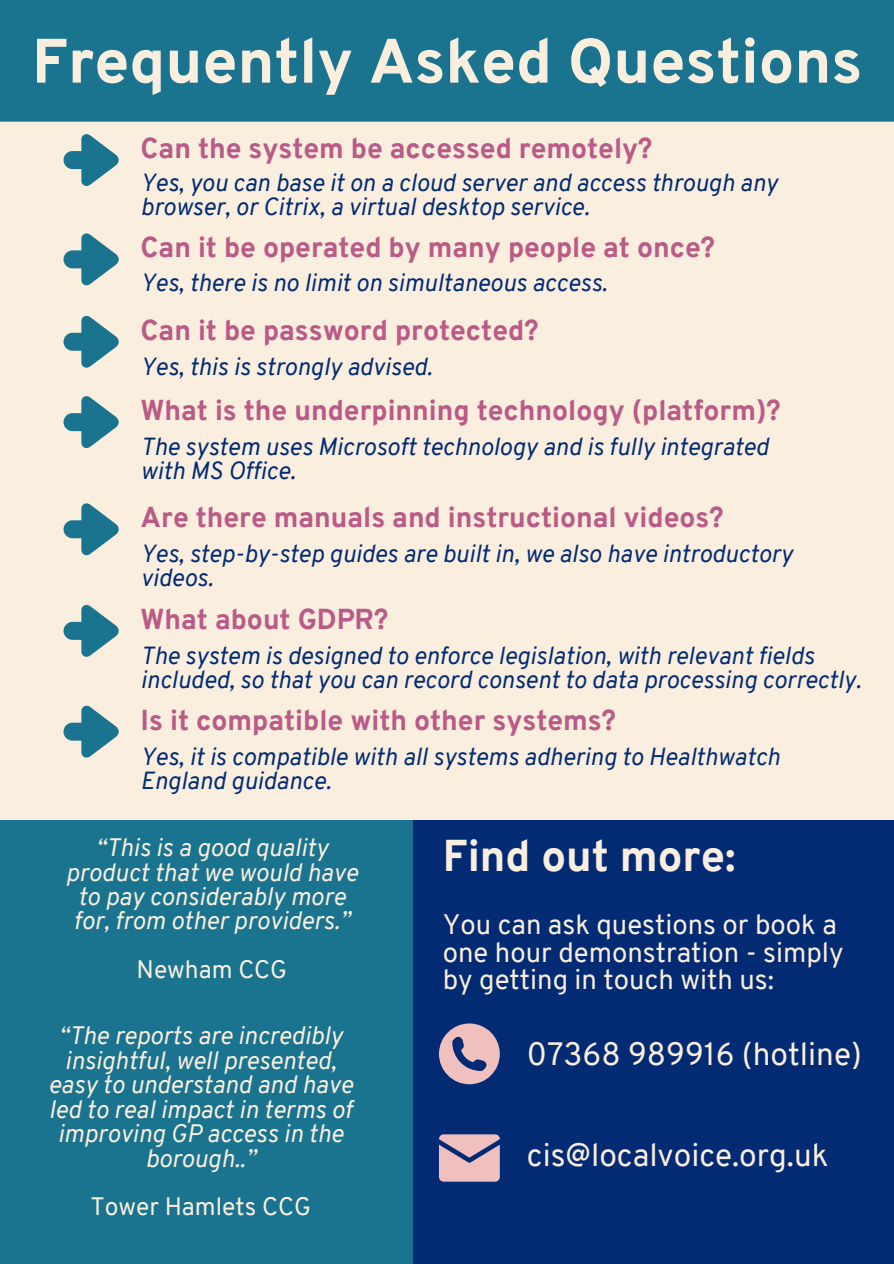
<style>
.page{position:relative;width:894px;height:1264px;background:#fff}
.page>*{position:absolute;margin:0;border:0;box-sizing:border-box;transform-origin:0 0}
.t1{font:800 62.55px "Overpass";color:#faefde}
.t2{font:800 43.35px "Overpass";color:#faefde}
.t3{font:31.5px "Overpass";color:#faefde}
.t4{font:800 28.2px "Overpass";color:#ba5a87}
.t5{font:27.45px/27.5px "Overpass";color:#faefde}
.t6{font:italic 24.6px/24.5px "Overpass";color:#faefde;text-align:center}
.t7{font:24.6px "Overpass";color:#faefde}
.t8{font:italic 24.15px/23.9px "Overpass";color:#032b74}
</style>
<div class="page">
<div style="left:0;top:0;width:893px;height:1263px;background:#faefde"></div>
<div style="left:0;top:0;width:893px;height:122px;background:#1b748f"></div>
<svg style="left:63px;top:134px;width:56px;height:52px"></svg>
<svg style="left:63px;top:233px;width:56px;height:52px"></svg>
<svg style="left:63px;top:316px;width:56px;height:52px"></svg>
<svg style="left:63px;top:396px;width:56px;height:52px"></svg>
<svg style="left:63px;top:503px;width:56px;height:52px"></svg>
<svg style="left:63px;top:605px;width:56px;height:51px"></svg>
<svg style="left:63px;top:705px;width:56px;height:52px"></svg>
<div style="left:0;top:819px;width:893px;height:444px;background:#1b748f"></div>
<div style="left:413px;top:819px;width:480px;height:444px;background:#032b74"></div>
<svg style="left:439px;top:1023px;width:60px;height:61px"></svg>
<svg style="left:439px;top:1134px;width:60px;height:47px;background:#d1acb5"></svg>
<p class="t1" style="left:32px;top:36px;width:831px">Frequently Asked Questions</p>
<p class="t4" style="left:140px;top:137px;width:513px">Can the system be accessed remotely?</p>
<p class="t8" style="left:140px;top:173px;width:638px">Yes, you can base it on a cloud server and access through any browser, or Citrix, a virtual desktop service.</p>
<p class="t4" style="left:140px;top:236px;width:575px">Can it be operated by many people at once?</p>
<p class="t8" style="left:140px;top:273px;width:468px">Yes, there is no limit on simultaneous access.</p>
<p class="t4" style="left:140px;top:318px;width:399px">Can it be password protected?</p>
<p class="t8" style="left:140px;top:357px;width:293px">Yes, this is strongly advised.</p>
<p class="t4" style="left:140px;top:399px;width:641px">What is the underpinning technology (platform)?</p>
<p class="t8" style="left:140px;top:437px;width:629px">The system uses Microsoft technology and is fully integrated with MS Office.</p>
<p class="t4" style="left:140px;top:506px;width:584px">Are there manuals and instructional videos?</p>
<p class="t8" style="left:140px;top:544px;width:653px">Yes, step-by-step guides are built in, we also have introductory videos.</p>
<p class="t4" style="left:140px;top:607px;width:249px">What about GDPR?</p>
<p class="t8" style="left:140px;top:646px;width:722px">The system is designed to enforce legislation, with relevant fields included, so that you can record consent to data processing correctly.</p>
<p class="t4" style="left:140px;top:708px;width:476px">Is it compatible with other systems?</p>
<p class="t8" style="left:140px;top:746px;width:640px">Yes, it is compatible with all systems adhering to Healthwatch<br>England guidance.</p>
<p class="t6" style="left:66px;top:837px;width:294px">“This is a good quality product that we would have to pay considerably more for, from other providers.”</p>
<p class="t7" style="left:136px;top:959px;width:152px">Newham CCG</p>
<p class="t6" style="left:48px;top:1025px;width:306px">“The reports are incredibly insightful, well presented, easy to understand and have led to real impact in terms of improving GP access in the borough..”</p>
<p class="t7" style="left:90px;top:1196px;width:222px">Tower Hamlets CCG</p>
<p class="t2" style="left:442px;top:838px;width:294px">Find out more:</p>
<p class="t5" style="left:442px;top:913px;width:402px">You can ask questions or book a one hour demonstration - simply by getting in touch with us:</p>
<p class="t3" style="left:526px;top:1041px;width:336px">07368 989916 (hotline)</p>
<p class="t3" style="left:526px;top:1141px;width:303px">cis@localvoice.org.uk</p>
</div>
